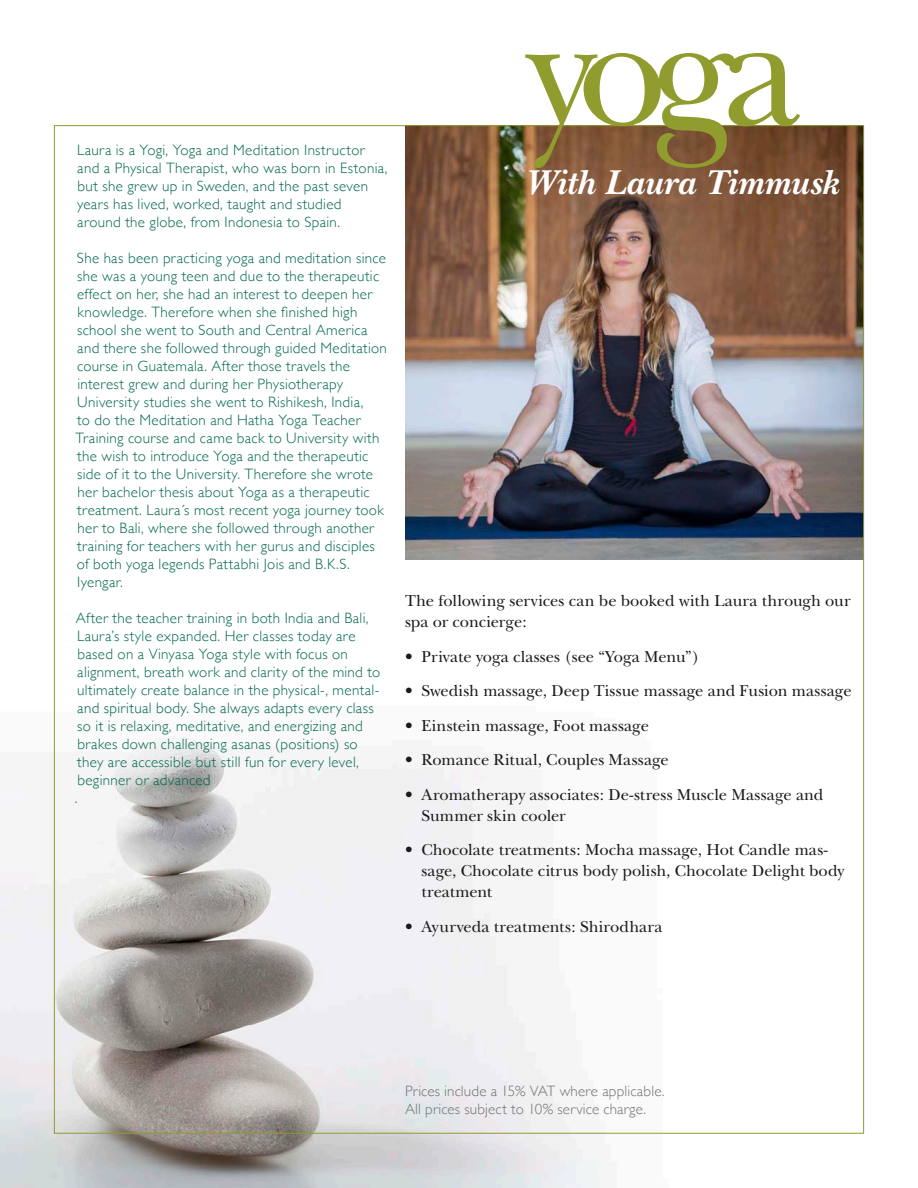
<style>
.page{position:relative;width:918px;height:1188px;background:#fff}
.page>*{position:absolute;margin:0;border:0;box-sizing:border-box;transform-origin:0 0}
.t1{font:italic 700 36px "New Baskerville";color:#fff}
.t2{font:16.5px/21px "New Baskerville";letter-spacing:.005em;color:#1b1b1a}
.t3{font:300 15px/18px "Gill Sans";letter-spacing:.02em;color:#00674f}
.t4{font:300 15px/18px "Gill Sans";letter-spacing:.01em;color:#727273}
</style>
<div class="page">
<img style="left:0;top:701px;width:600px;height:487px">
<img style="left:405px;top:127px;width:457px;height:432px">
<svg style="left:525px;top:53px;width:275px;height:116px"></svg>
<p class="t3" style="left:77px;top:140px;width:312px">Laura is a Yogi, Yoga and Meditation Instructor and a Physical Therapist, who was born in Estonia, but she grew up in Sweden, and the past seven years has lived, worked, taught and studied around the globe, from Indonesia to Spain.</p>
<p class="t3" style="left:75px;top:248px;width:313px">She has been practicing yoga and meditation since she was a young teen and due to the therapeutic effect on her, she had an interest to deepen her knowledge. Therefore when she finished high school she went to South and Central America and there she followed through guided Meditation course in Guatemala. After those travels the interest grew and during her Physiotherapy University studies she went to Rishikesh, India,<br>to do the Meditation and Hatha Yoga Teacher Training course and came back to University with the wish to introduce Yoga and the therapeutic side of it to the University. Therefore she wrote her bachelor thesis about Yoga as a therapeutic treatment. Laura´s most recent yoga journey took her to Bali, where she followed through another training for teachers with her gurus and disciples of both yoga legends Pattabhi Jois and B.K.S.<br>Iyengar.</p>
<p class="t3" style="left:75px;top:608px;width:307px">After the teacher training in both India and Bali, Laura’s style expanded. Her classes today are based on a Vinyasa Yoga style with focus on alignment, breath work and clarity of the mind to ultimately create balance in the physical-, mental&shy;and spiritual body. She always adapts every class so it is relaxing, meditative, and energizing and brakes down challenging asanas (positions) so they are accessible but still fun for every level, beginner or advanced<br>.</p>
<h1 class="t1" style="left:525px;top:162px;width:315px">With Laura Timmusk</h1>
<p class="t2" style="left:405px;top:590px;width:447px">The following services can be booked with Laura through our spa or concierge:</p>
<p class="t2" style="left:405px;top:646px;width:296px">• Private yoga classes (see “Yoga Menu”)</p>
<p class="t2" style="left:405px;top:680px;width:448px">• Swedish massage, Deep Tissue massage and Fusion massage</p>
<p class="t2" style="left:405px;top:715px;width:246px">• Einstein massage, Foot massage</p>
<p class="t2" style="left:405px;top:749px;width:265px">• Romance Ritual, Couples Massage</p>
<p class="t2" style="left:422px;top:784px;width:403px;text-indent:-16px">• Aromatherapy associates: De-stress Muscle Massage and<br>Summer skin cooler</p>
<p class="t2" style="left:422px;top:839px;width:425px;text-indent:-16px">• Chocolate treatments: Mocha massage, Hot Candle mas&shy;sage, Chocolate citrus body polish, Chocolate Delight body treatment</p>
<p class="t2" style="left:405px;top:916px;width:259px">• Ayurveda treatments: Shirodhara</p>
<p class="t4" style="left:405px;top:1081px;width:261px">Prices include a 15% VAT where applicable.<br>All prices subject to 10% service charge.</p>
</div>
